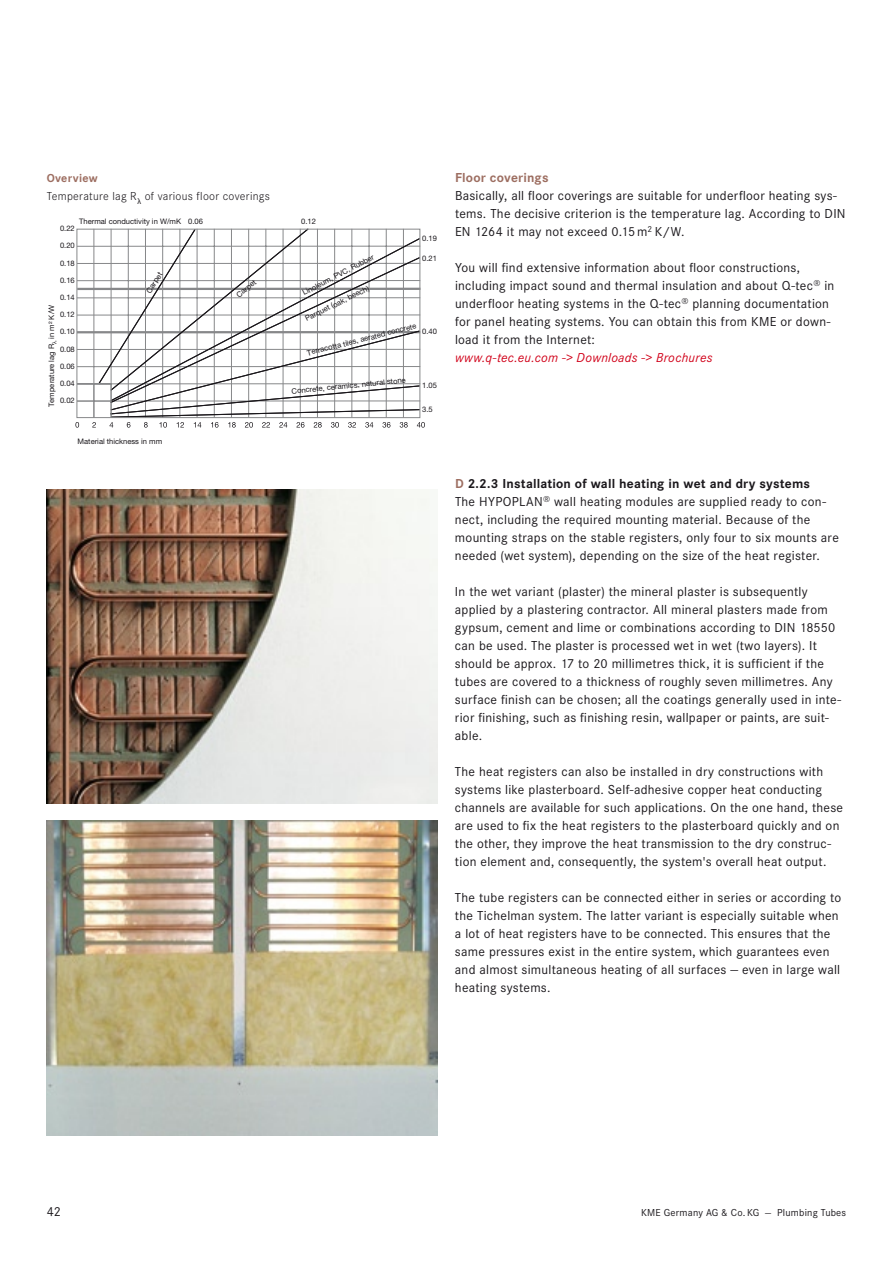
<style>
.page{position:relative;width:893px;height:1263px;background:#fff}
.page>*{position:absolute;margin:0;border:0;box-sizing:border-box;transform-origin:0 0}
.t1{font:13.5px/18px "Corporate STOT";letter-spacing:.02em;color:#1a171b}
.t2{font:italic 13.5px "Corporate STOT";letter-spacing:.02em;color:#d10019}
.t3{font:700 13.5px "Corporate STOT";letter-spacing:.015em;color:#9d6e61}
.t4{font:300 12px/18px "Corporate STOT";letter-spacing:.025em;color:#1a171b}
.t5{font:10.5px "Corporate STOT";letter-spacing:.02em;color:#1a171b}
.t6{font:7.65px "Helvetica Neue";color:#1a171b}
.s1{font-weight:700;color:#9d6e61}
.s2{font-weight:700}
</style>
<div class="page">
<img style="left:47px;top:489px;width:391px;height:315px">
<img style="left:47px;top:821px;width:391px;height:314px">
<hr style="left:77px;top:288px;width:343px;height:2px;background:#87888a">
<svg style="left:75px;top:422px;width:4px;height:6px"></svg>
<hr style="left:77px;top:315px;width:343px;height:1px;background:#87888a">
<hr style="left:77px;top:297px;width:343px;height:1px;background:#87888a">
<hr style="left:77px;top:280px;width:343px;height:1px;background:#87888a">
<hr style="left:77px;top:263px;width:343px;height:1px;background:#87888a">
<hr style="left:77px;top:246px;width:343px;height:1px;background:#87888a">
<hr style="left:77px;top:331px;width:343px;height:2px;background:#87888a">
<hr style="left:77px;top:366px;width:343px;height:1px;background:#87888a">
<hr style="left:77px;top:349px;width:343px;height:1px;background:#87888a">
<hr style="left:77px;top:383px;width:343px;height:1px;background:#87888a">
<svg style="left:92px;top:228px;width:333px;height:200px"></svg>
<hr style="left:111px;top:383px;width:1px;height:35px;background:#87888a">
<hr style="left:94px;top:383px;width:1px;height:35px;background:#87888a">
<hr style="left:77px;top:401px;width:34px;height:1px;background:#87888a">
<hr style="left:77px;top:384px;width:34px;height:1px;background:#87888a">
<div style="left:77px;top:229px;width:343px;height:189px;border:1px solid #87888a"></div>
<p class="t4" style="left:47px;top:169px;width:225px"><span class="s1">Overview<br></span>Temperature lag R<sub>λ</sub> of various floor coverings</p>
<p class="t6" style="left:79px;top:216px;width:103px">Thermal conductivity in W/mK</p>
<p class="t6" style="left:188px;top:217px;width:16px">0.06</p>
<p class="t6" style="left:60px;top:224px;width:16px">0.22</p>
<p class="t6" style="left:60px;top:241px;width:16px">0.20</p>
<p class="t6" style="left:60px;top:258px;width:16px">0.18</p>
<p class="t6" style="left:60px;top:275px;width:16px">0.16</p>
<p class="t6" style="left:60px;top:293px;width:16px">0.14</p>
<p class="t6" style="left:60px;top:310px;width:16px">0.12</p>
<p class="t6" style="left:144px;top:290px;width:25px;rotate:-57deg">Carpet</p>
<p class="t6" style="left:47px;top:407px;width:104px;rotate:-90deg">Temperature lag R in m² K/W</p>
<p class="t6" style="left:60px;top:327px;width:16px">0.10</p>
<p class="t6" style="left:60px;top:344px;width:16px">0.08</p>
<p class="t6" style="left:60px;top:362px;width:16px">0.06</p>
<p class="t6" style="left:60px;top:379px;width:16px">0.04</p>
<p class="t6" style="left:60px;top:396px;width:16px">0.02</p>
<p class="t6" style="left:78px;top:437px;width:86px">Material thickness in mm</p>
<p class="t6" style="left:234px;top:292px;width:25px;rotate:-39deg">Carpet</p>
<p class="t6" style="left:301px;top:217px;width:16px">0.12</p>
<p class="t6" style="left:422px;top:233px;width:16px">0.19</p>
<p class="t6" style="left:422px;top:253px;width:16px">0.21</p>
<p class="t6" style="left:301px;top:289px;width:81px;rotate:-28deg">Linoleum, PVC, Rubber</p>
<p class="t6" style="left:303px;top:314px;width:72px;rotate:-26deg">Parquet (oak, beech)</p>
<p class="t6" style="left:306px;top:348px;width:114px;rotate:-14deg">Terracotta tiles, aerated concrete</p>
<p class="t6" style="left:291px;top:386px;width:116px;rotate:-5deg">Concrete, ceramics, natural stone</p>
<p class="t6" style="left:422px;top:327px;width:16px">0.40</p>
<p class="t6" style="left:422px;top:381px;width:16px">1.05</p>
<p class="t6" style="left:422px;top:405px;width:12px">3.5</p>
<p class="t3" style="left:455px;top:170px;width:95px">Floor coverings</p>
<p class="t1" style="left:455px;top:187px;width:392px">Basically, all floor coverings are suitable for underfloor heating sys&shy;tems. The decisive criterion is the temperature lag. According to DIN<br>EN 1264 it may not exceed 0.15m<sup>2</sup> K/W.</p>
<p class="t1" style="left:455px;top:259px;width:381px">You will find extensive information about floor constructions, including impact sound and thermal insulation and about Q-tec<sup>®</sup> in underfloor heating systems in the Q-tec<sup>®</sup> planning documentation for panel heating systems. You can obtain this from KME or down&shy;load it from the Internet:</p>
<p class="t2" style="left:455px;top:350px;width:259px">www.q-tec.eu.com -&gt; Downloads -&gt; Brochures</p>
<p class="t1" style="left:455px;top:475px;width:385px"><span class="s1">D</span> <span class="s2">2.2.3 Installation of wall heating in wet and dry systems<br></span>The HYPOPLAN<sup>®</sup> wall heating modules are supplied ready to con&shy;nect, including the required mounting material. Because of the mounting straps on the stable registers, only four to six mounts are needed (wet system), depending on the size of the heat register.</p>
<p class="t1" style="left:455px;top:583px;width:388px">In the wet variant (plaster) the mineral plaster is subsequently applied by a plastering contractor. All mineral plasters made from gypsum, cement and lime or combinations according to DIN 18550 can be used. The plaster is processed wet in wet (two layers). It should be approx. 17 to 20 millimetres thick, it is sufficient if the tubes are covered to a thickness of roughly seven millimetres. Any surface finish can be chosen; all the coatings generally used in inte&shy;rior finishing, such as finishing resin, wallpaper or paints, are suit&shy;able.</p>
<p class="t1" style="left:455px;top:763px;width:390px">The heat registers can also be installed in dry constructions with systems like plasterboard. Self-adhesive copper heat conducting channels are available for such applications. On the one hand, these are used to fix the heat registers to the plasterboard quickly and on the other, they improve the heat transmission to the dry construc&shy;tion element and, consequently, the system's overall heat output.</p>
<p class="t1" style="left:455px;top:889px;width:388px">The tube registers can be connected either in series or according to the Tichelman system. The latter variant is especially suitable when a lot of heat registers have to be connected. This ensures that the same pressures exist in the entire system, which guarantees even and almost simultaneous heating of all surfaces — even in large wall heating systems.</p>
<p class="t1" style="left:47px;top:1203px;width:16px">42</p>
<p class="t5" style="left:641px;top:1207px;width:207px">KME Germany AG &amp; Co. KG — Plumbing Tubes</p>
</div>
